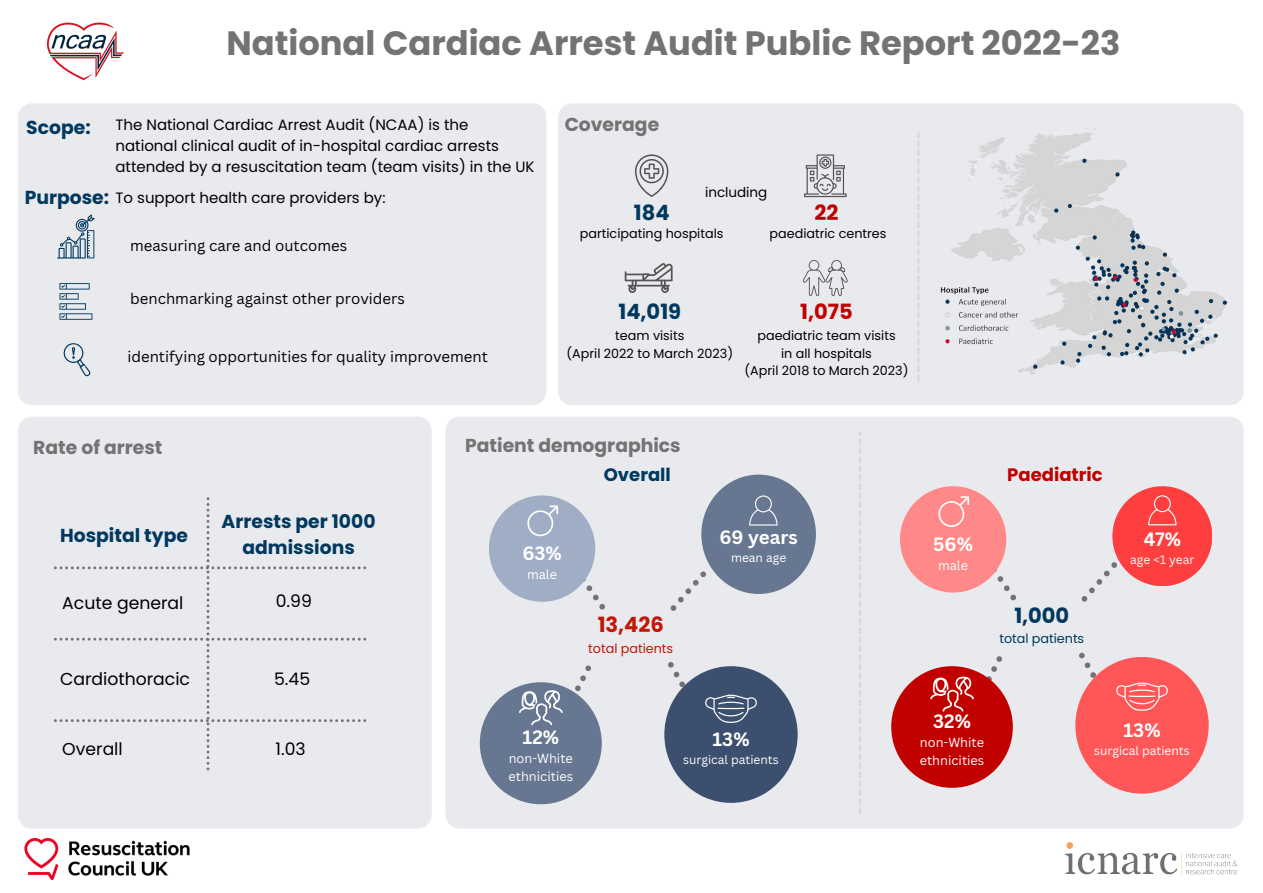
<style>
.page{position:relative;width:1263px;height:893px;background:#fff}
.page>*{position:absolute;margin:0;border:0;box-sizing:border-box;transform-origin:0 0}
.t1{font:700 33.75px "Poppins";color:#737373}
.t2{font:700 21px "Poppins";color:#00385e}
.t3{font:700 21px "Poppins";color:#c10000}
.t4{font:700 21px "Poppins";color:#c21807}
.t5{font:700 18.75px/25.9px "Poppins";color:#00385e;text-align:center}
.t6{font:700 18.75px "Poppins";color:#737373}
.t7{font:700 18.75px "Canva Sans";color:#fff}
.t8{font:700 18px "Poppins";color:#c10000}
.t9{font:700 18px "Poppins";color:#00385e}
.t10{font:17.25px "Poppins";color:#000}
.t11{font:15px/20.9px "Poppins";color:#000}
.t12{font:15px "Canva Sans";color:#000}
.t13{font:13.5px "Poppins";color:#000}
.t14{font:12.75px/17.4px "Poppins";color:#000;text-align:center}
.t15{font:12.75px/17.4px "Canva Sans";color:#fff}
.t16{font:12.75px "Poppins";color:#c21807}
.t17{font:12.75px "Poppins";color:#00385e}
.t18{font:12px "Canva Sans";color:#fff}
</style>
<div class="page">
<div style="left:18px;top:103px;width:528px;height:302px;background:#e8eaee;border-radius:14px"></div>
<div style="left:558px;top:103px;width:685px;height:302px;background:#e8eaee;border-radius:14px"></div>
<img style="left:25px;top:838px;width:165px;height:41px">
<img style="left:47px;top:23px;width:77px;height:57px">
<img style="left:1065px;top:842px;width:172px;height:33px">
<svg style="left:57px;top:214px;width:38px;height:44px"></svg>
<svg style="left:59px;top:283px;width:33px;height:37px"></svg>
<svg style="left:625px;top:263px;width:48px;height:30px"></svg>
<svg style="left:635px;top:154px;width:33px;height:43px"></svg>
<svg style="left:917px;top:131px;width:2px;height:250px"></svg>
<svg style="left:63px;top:343px;width:27px;height:33px"></svg>
<svg style="left:802px;top:260px;width:46px;height:36px"></svg>
<div style="left:445px;top:416px;width:798px;height:412px;background:#e8eaee;border-radius:14px"></div>
<div style="left:18px;top:416px;width:414px;height:412px;background:#e8eaee;border-radius:14px"></div>
<div style="left:701px;top:474px;width:115px;height:120px;background:#677791;border-radius:50%"></div>
<svg style="left:668px;top:662px;width:17px;height:25px"></svg>
<div style="left:664px;top:666px;width:134px;height:136px;background:#3c4f6e;border-radius:50%"></div>
<svg style="left:670px;top:571px;width:36px;height:40px"></svg>
<svg style="left:576px;top:566px;width:29px;height:44px"></svg>
<div style="left:489px;top:495px;width:106px;height:107px;background:#a0aec5;border-radius:50%"></div>
<svg style="left:527px;top:505px;width:31px;height:31px"></svg>
<div style="left:480px;top:682px;width:122px;height:122px;background:#677791;border-radius:50%"></div>
<svg style="left:519px;top:665px;width:73px;height:60px"></svg>
<svg style="left:749px;top:495px;width:29px;height:30px"></svg>
<svg style="left:804px;top:154px;width:43px;height:43px"></svg>
<svg style="left:54px;top:497px;width:312px;height:273px"></svg>
<div style="left:1112px;top:486px;width:100px;height:100px;background:#ff3f3f;border-radius:50%"></div>
<svg style="left:1079px;top:652px;width:29px;height:30px"></svg>
<div style="left:1075px;top:657px;width:134px;height:136px;background:#ff5757;border-radius:50%"></div>
<svg style="left:1081px;top:562px;width:36px;height:40px"></svg>
<svg style="left:984px;top:556px;width:32px;height:45px"></svg>
<div style="left:900px;top:486px;width:106px;height:106px;background:#f88;border-radius:50%"></div>
<svg style="left:938px;top:496px;width:31px;height:31px"></svg>
<div style="left:891px;top:666px;width:122px;height:122px;background:#c10000;border-radius:50%"></div>
<svg style="left:930px;top:656px;width:73px;height:55px"></svg>
<svg style="left:1148px;top:495px;width:28px;height:30px"></svg>
<svg style="left:705px;top:694px;width:52px;height:28px"></svg>
<svg style="left:1116px;top:682px;width:52px;height:28px"></svg>
<svg style="left:859px;top:431px;width:2px;height:383px"></svg>
<img style="left:940px;top:128px;width:287px;height:247px">
<p class="t5" style="left:26px;top:115px;width:66px">Scope:</p>
<h6 class="t1" style="left:226px;top:19px;width:896px">National Cardiac Arrest Audit Public Report 2022-23</h6>
<p class="t11" style="left:115px;top:114px;width:421px">The National Cardiac Arrest Audit (NCAA) is the<br>national clinical audit of in-hospital cardiac arrests attended by a resuscitation team (team visits) in the UK</p>
<h6 class="t6" style="left:565px;top:111px;width:96px">Coverage</h6>
<p class="t5" style="left:25px;top:184px;width:86px">Purpose:</p>
<h6 class="t11" style="left:115px;top:187px;width:272px">To support health care providers by:</h6>
<h6 class="t12" style="left:130px;top:235px;width:219px">measuring care and outcomes</h6>
<p class="t12" style="left:130px;top:288px;width:276px">benchmarking against other providers</p>
<p class="t12" style="left:127px;top:345px;width:362px">identifying opportunities for quality improvement</p>
<h4 class="t13" style="left:705px;top:182px;width:64px">including</h4>
<h4 class="t2" style="left:634px;top:197px;width:37px">184</h4>
<h4 class="t14" style="left:580px;top:225px;width:145px">participating hospitals</h4>
<h2 class="t3" style="left:814px;top:197px;width:25px">22</h2>
<h6 class="t14" style="left:769px;top:225px;width:118px">paediatric centres</h6>
<h3 class="t2" style="left:618px;top:297px;width:64px">14,019</h3>
<h3 class="t14" style="left:566px;top:327px;width:168px">team visits<br>(April 2022 to March 2023)</h3>
<p class="t3" style="left:800px;top:297px;width:54px">1,075</p>
<h2 class="t14" style="left:744px;top:327px;width:166px">paediatric team visits<br>in all hospitals<br>(April 2018 to March 2023)</h2>
<h3 class="t6" style="left:33px;top:434px;width:131px">Rate of arrest</h3>
<h4 class="t6" style="left:465px;top:433px;width:217px">Patient demographics</h4>
<p class="t9" style="left:604px;top:462px;width:69px">Overall</p>
<p class="t8" style="left:1007px;top:462px;width:97px">Paediatric</p>
<h3 class="t5" style="left:60px;top:523px;width:129px">Hospital type</h3>
<h4 class="t10" style="left:62px;top:591px;width:123px">Acute general</h4>
<h3 class="t5" style="left:222px;top:508px;width:155px">Arrests per 1000 admissions</h3>
<h4 class="t10" style="left:276px;top:588px;width:38px">0.99</h4>
<h5 class="t7" style="left:522px;top:540px;width:41px">63%</h5>
<h5 class="t15" style="left:527px;top:565px;width:31px">male</h5>
<h5 class="t4" style="left:598px;top:610px;width:68px">13,426</h5>
<h5 class="t16" style="left:588px;top:639px;width:86px">total patients</h5>
<h3 class="t7" style="left:719px;top:523px;width:80px">69 years</h3>
<h3 class="t18" style="left:731px;top:549px;width:57px">mean age</h3>
<p class="t7" style="left:933px;top:530px;width:41px">56%</p>
<p class="t15" style="left:938px;top:556px;width:31px">male</p>
<h2 class="t2" style="left:1014px;top:600px;width:56px">1,000</h2>
<h2 class="t17" style="left:999px;top:630px;width:86px">total patients</h2>
<h5 class="t7" style="left:1143px;top:525px;width:39px">47%</h5>
<p class="t18" style="left:1130px;top:551px;width:66px">age &lt;1 year</p>
<h4 class="t10" style="left:60px;top:667px;width:131px">Cardiothoracic</h4>
<p class="t10" style="left:274px;top:667px;width:38px">5.45</p>
<p class="t10" style="left:62px;top:737px;width:62px">Overall</p>
<h6 class="t10" style="left:276px;top:737px;width:32px">1.03</h6>
<p class="t7" style="left:522px;top:724px;width:38px">12%</p>
<p class="t15" style="left:508px;top:749px;width:66px">non-White ethnicities</p>
<p class="t7" style="left:712px;top:726px;width:39px">13%</p>
<h5 class="t18" style="left:683px;top:751px;width:97px">surgical patients</h5>
<h6 class="t7" style="left:933px;top:708px;width:39px">32%</h6>
<h6 class="t15" style="left:920px;top:733px;width:66px">non-White ethnicities</h6>
<h5 class="t7" style="left:1123px;top:717px;width:39px">13%</h5>
<h3 class="t18" style="left:1094px;top:742px;width:97px">surgical patients</h3>
</div>
